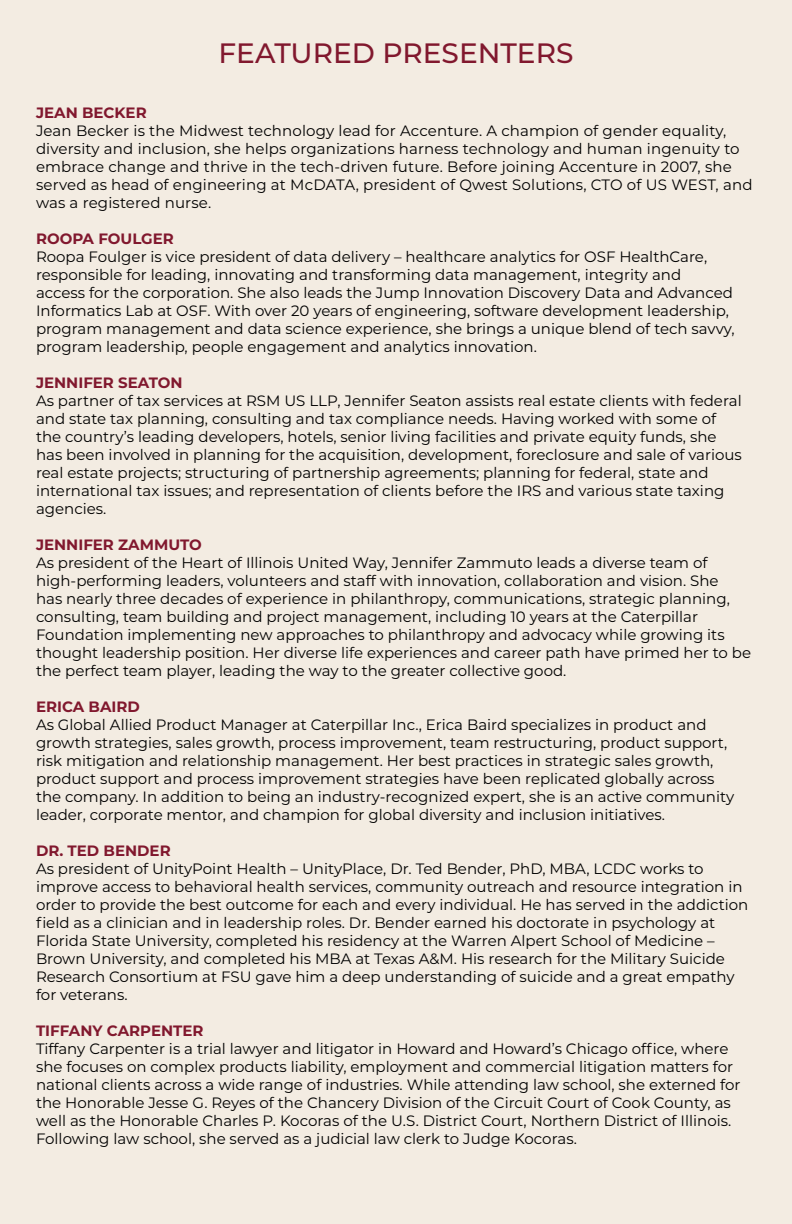
<style>
.page{position:relative;width:792px;height:1224px;background:#f3ece2}
.page>*{position:absolute;margin:0;border:0;box-sizing:border-box;transform-origin:0 0}
.t1{font:500 28px "Montserrat";color:#81182e}
.t2{font:15px/18px "Montserrat";color:#000}
.t3{font:700 15px "Montserrat";color:#81182e}
</style>
<div class="page">
<h1 class="t1" style="left:219px;top:34px;width:356px">FEATURED PRESENTERS</h1>
<p class="t3" style="left:36px;top:101px;width:112px">JEAN BECKER</p>
<p class="t2" style="left:36px;top:121px;width:718px">Jean Becker is the Midwest technology lead for Accenture. A champion of gender equality, diversity and inclusion, she helps organizations harness technology and human ingenuity to embrace change and thrive in the tech-driven future. Before joining Accenture in 2007, she served as head of engineering at McDATA, president of Qwest Solutions, CTO of US WEST, and was a registered nurse.</p>
<p class="t3" style="left:36px;top:227px;width:139px">ROOPA FOULGER</p>
<p class="t2" style="left:36px;top:247px;width:700px">Roopa Foulger is vice president of data delivery – healthcare analytics for OSF HealthCare, responsible for leading, innovating and transforming data management, integrity and<br>access for the corporation. She also leads the Jump Innovation Discovery Data and Advanced Informatics Lab at OSF. With over 20 years of engineering, software development leadership, program management and data science experience, she brings a unique blend of tech savvy, program leadership, people engagement and analytics innovation.</p>
<p class="t3" style="left:36px;top:371px;width:148px">JENNIFER SEATON</p>
<p class="t2" style="left:36px;top:391px;width:707px">As partner of tax services at RSM US LLP, Jennifer Seaton assists real estate clients with federal and state tax planning, consulting and tax compliance needs. Having worked with some of the country’s leading developers, hotels, senior living facilities and private equity funds, she has been involved in planning for the acquisition, development, foreclosure and sale of various real estate projects; structuring of partnership agreements; planning for federal, state and international tax issues; and representation of clients before the IRS and various state taxing agencies.</p>
<p class="t3" style="left:36px;top:533px;width:167px">JENNIFER ZAMMUTO</p>
<p class="t2" style="left:36px;top:553px;width:717px">As president of the Heart of Illinois United Way, Jennifer Zammuto leads a diverse team of high-performing leaders, volunteers and staff with innovation, collaboration and vision. She<br>has nearly three decades of experience in philanthropy, communications, strategic planning, consulting, team building and project management, including 10 years at the Caterpillar Foundation implementing new approaches to philanthropy and advocacy while growing its thought leadership position. Her diverse life experiences and career path have primed her to be the perfect team player, leading the way to the greater collective good.</p>
<p class="t3" style="left:36px;top:695px;width:105px">ERICA BAIRD</p>
<p class="t2" style="left:36px;top:715px;width:700px">As Global Allied Product Manager at Caterpillar Inc., Erica Baird specializes in product and growth strategies, sales growth, process improvement, team restructuring, product support, risk mitigation and relationship management. Her best practices in strategic sales growth, product support and process improvement strategies have been replicated globally across the company. In addition to being an industry-recognized expert, she is an active community leader, corporate mentor, and champion for global diversity and inclusion initiatives.</p>
<p class="t3" style="left:36px;top:839px;width:136px">DR. TED BENDER</p>
<p class="t2" style="left:36px;top:859px;width:714px">As president of UnityPoint Health – UnityPlace, Dr. Ted Bender, PhD, MBA, LCDC works to improve access to behavioral health services, community outreach and resource integration in order to provide the best outcome for each and every individual. He has served in the addiction field as a clinician and in leadership roles. Dr. Bender earned his doctorate in psychology at Florida State University, completed his residency at the Warren Alpert School of Medicine – Brown University, and completed his MBA at Texas A&amp;M. His research for the Military Suicide Research Consortium at FSU gave him a deep understanding of suicide and a great empathy for veterans.</p>
<p class="t3" style="left:36px;top:1019px;width:169px">TIFFANY CARPENTER</p>
<p class="t2" style="left:36px;top:1039px;width:706px">Tiffany Carpenter is a trial lawyer and litigator in Howard and Howard’s Chicago office, where she focuses on complex products liability, employment and commercial litigation matters for national clients across a wide range of industries. While attending law school, she externed for the Honorable Jesse G. Reyes of the Chancery Division of the Circuit Court of Cook County, as well as the Honorable Charles P. Kocoras of the U.S. District Court, Northern District of Illinois.<br>Following law school, she served as a judicial law clerk to Judge Kocoras.</p>
</div>
